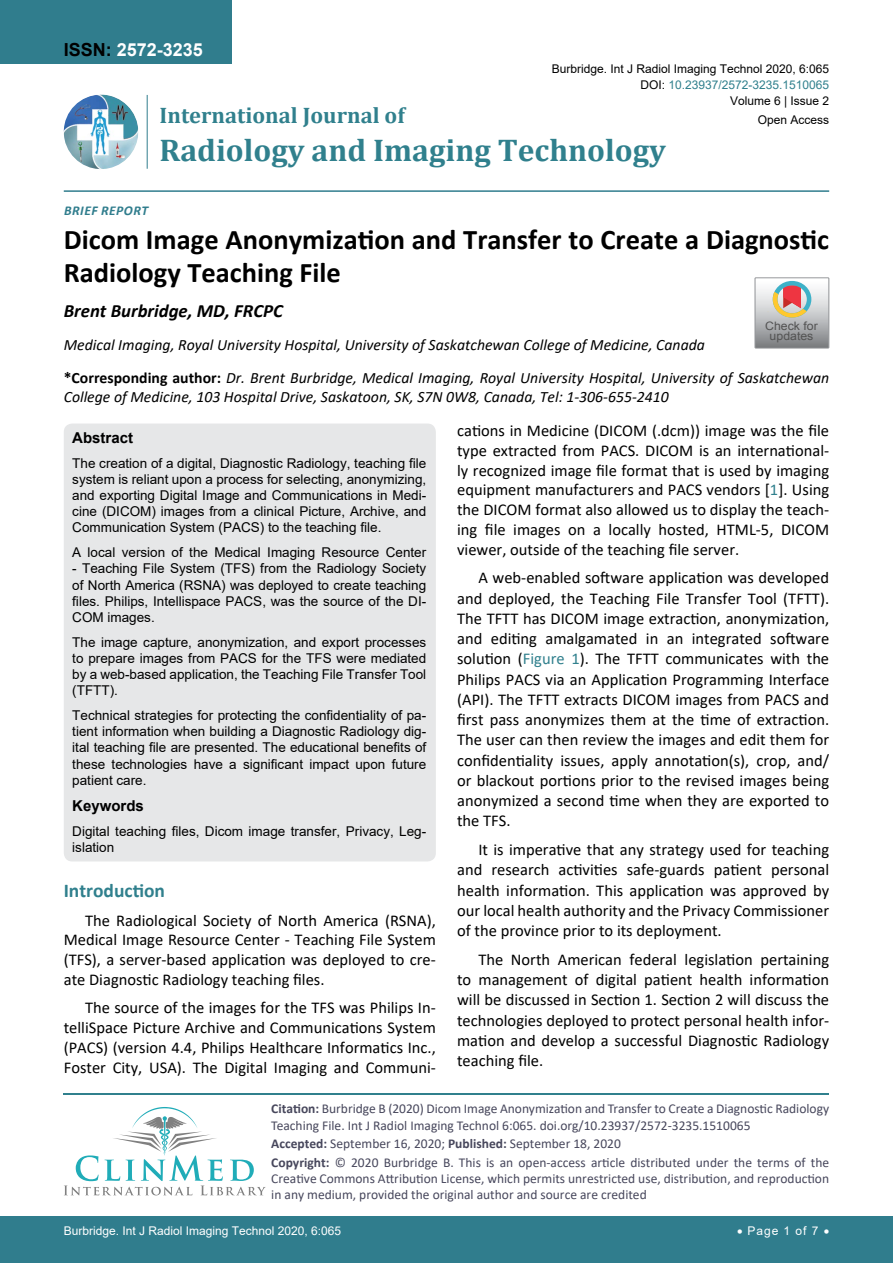
<style>
.page{position:relative;width:893px;height:1263px;background:#fff}
.page>*{position:absolute;margin:0;border:0;box-sizing:border-box;transform-origin:0 0}
.t1{font:700 31.5px "Cambria";color:#30808d}
.t2{font:700 28.5px/33px "Calibri";color:#000}
.t3{font:700 22.5px "Cambria";color:#30808d}
.t4{font:700 19.5px "Calibri";color:#30808d}
.t5{font:italic 700 18.75px "Calibri";color:#000}
.t6{font:700 18px "Arial";color:#fff}
.t7{font:16.5px/20.2px "Calibri";color:#000;text-align:justify}
.t8{font:italic 15.75px/33px "Calibri";color:#000}
.t9{font:700 15px "Arial";color:#000}
.t10{font:13.5px/16.2px "Arial";color:#000;text-align:justify}
.t11{font:13.5px/16.2px "Calibri";color:#47475c}
.t12{font:italic 700 13.5px "Calibri";letter-spacing:.04em;color:#307d8d}
.t13{font:12px "Arial";color:#000}
.t14{font:12px "Arial";color:#fff}
.t15{font:12px "Arial";color:#30808d}
.t16{font:11.7px/10.1px "Arial";color:#535353;text-align:center;scale:1.06 1}
.s1{color:#000}
.s2{font-weight:700;font-style:normal}
.s3{color:#30808d}
.s4{font-weight:700}
</style>
<div class="page">
<div style="left:0;top:1217px;width:893px;height:46px;background:#307d8d"></div>
<div style="left:0;top:0;width:231px;height:64px;background:#307d8d"></div>
<img style="left:64px;top:95px;width:74px;height:74px;border-radius:37px">
<hr style="left:147px;top:95px;width:1px;height:74px;background:#307d8d">
<hr style="left:64px;top:190px;width:765px;height:2px;background:#307d8d">
<hr style="left:64px;top:1093px;width:765px;height:2px;background:#30808d">
<svg style="left:64px;top:1107px;width:202px;height:88px"></svg>
<div style="left:64px;top:423px;width:372px;height:438px;background:#e6e7e8;border-radius:9px"></div>
<svg style="left:755px;top:278px;width:74px;height:70px;background:#bdb6b3"></svg>
<p class="t6" style="left:64px;top:37px;width:141px"><span class="s1">ISSN:</span> 2572-3235</p>
<p class="t13" style="left:552px;top:60px;width:279px">Burbridge. Int J Radiol Imaging Technol 2020, 6:065</p>
<p class="t13" style="left:730px;top:92px;width:101px">Volume 6 | Issue 2</p>
<p class="t15" style="left:640px;top:76px;width:190px"><span class="s1">DOI:</span> 10.23937/2572-3235.1510065</p>
<h3 class="t3" style="left:160px;top:100px;width:247px">International Journal of</h3>
<h1 class="t1" style="left:160px;top:128px;width:508px">Radiology and Imaging Technology</h1>
<p class="t13" style="left:758px;top:112px;width:73px">Open Access</p>
<p class="t12" style="left:64px;top:201px;width:86px">Brief Report</p>
<h2 class="t2" style="left:64px;top:223px;width:767px">Dicom Image Anonymization and Transfer to Create a Diagnostic<br>Radiology Teaching File</h2>
<p class="t5" style="left:64px;top:298px;width:221px">Brent Burbridge, MD, FRCPC</p>
<p class="t8" style="left:64px;top:328px;width:767px">Medical Imaging, Royal University Hospital, University of Saskatchewan College of Medicine, Canada<br><span class="s2">*Corresponding author:</span> Dr. Brent Burbridge, Medical Imaging, Royal University Hospital, University of Saskatchewan</p>
<p class="t8" style="left:64px;top:380px;width:606px">College of Medicine, 103 Hospital Drive, Saskatoon, SK, S7N 0W8, Canada, Tel: 1-306-655-2410</p>
<p class="t9" style="left:72px;top:427px;width:62px">Abstract</p>
<p class="t10" style="left:72px;top:455px;width:356px">The creation of a digital, Diagnostic Radiology, teaching file system is reliant upon a process for selecting, anonymizing, and exporting Digital Image and Communications in Medi&shy;cine (DICOM) images from a clinical Picture, Archive, and Communication System (PACS) to the teaching file.</p>
<p class="t10" style="left:72px;top:544px;width:355px">A local version of the Medical Imaging Resource Center</p>
<p class="t10" style="left:72px;top:560px;width:356px">- Teaching File System (TFS) from the Radiology Society of North America (RSNA) was deployed to create teaching files. Philips, Intellispace PACS, was the source of the DI-COM images.</p>
<p class="t10" style="left:72px;top:634px;width:355px">The image capture, anonymization, and export processes to prepare images from PACS for the TFS were mediated by a web-based application, the Teaching File Transfer Tool (TFTT).</p>
<p class="t10" style="left:72px;top:707px;width:355px">Technical strategies for protecting the confidentiality of pa&shy;tient information when building a Diagnostic Radiology dig&shy;ital teaching file are presented. The educational benefits of these technologies have a significant impact upon future patient care.</p>
<p class="t9" style="left:72px;top:795px;width:73px">Keywords</p>
<p class="t10" style="left:72px;top:823px;width:355px">Digital teaching files, Dicom image transfer, Privacy, Leg&shy;islation</p>
<p class="t16" style="left:765px;top:321px;width:51px">Check for updates</p>
<p class="t7" style="left:457px;top:420px;width:374px;line-height:19.8px">cations in Medicine (DICOM (.dcm)) image was the file type extracted from PACS. DICOM is an international&shy;ly recognized image file format that is used by imaging equipment manufacturers and PACS vendors [<span class="s3">1</span>]. Using the DICOM format also allowed us to display the teach&shy;ing file images on a locally hosted, HTML-5, DICOM viewer, outside of the teaching file server.</p>
<p class="t7" style="left:457px;top:567px;width:374px;text-indent:21px">A web-enabled software application was developed and deployed, the Teaching File Transfer Tool (TFTT).<br>The TFTT has DICOM image extraction, anonymization, and editing amalgamated in an integrated software solution (<span class="s3">Figure 1</span>). The TFTT communicates with the Philips PACS via an Application Programming Interface (API). The TFTT extracts DICOM images from PACS and first pass anonymizes them at the time of extraction.<br>The user can then review the images and edit them for confidentiality issues, apply annotation(s), crop, and/ or blackout portions prior to the revised images being anonymized a second time when they are exported to the TFS.</p>
<p class="t7" style="left:457px;top:839px;width:374px;text-indent:21px">It is imperative that any strategy used for teaching and research activities safe-guards patient personal health information. This application was approved by our local health authority and the Privacy Commissioner of the province prior to its deployment.</p>
<p class="t7" style="left:457px;top:949px;width:374px;text-indent:21px">The North American federal legislation pertaining to management of digital patient health information will be discussed in Section 1. Section 2 will discuss the technologies deployed to protect personal health infor&shy;mation and develop a successful Diagnostic Radiology teaching file.</p>
<p class="t4" style="left:64px;top:877px;width:103px">Introduction</p>
<p class="t7" style="left:64px;top:910px;width:374px;line-height:19.8px;text-indent:21px">The Radiological Society of North America (RSNA), Medical Image Resource Center - Teaching File System (TFS), a server-based application was deployed to cre&shy;ate Diagnostic Radiology teaching files.</p>
<p class="t7" style="left:64px;top:997px;width:374px;line-height:19.8px;text-indent:21px">The source of the images for the TFS was Philips In&shy;telliSpace Picture Archive and Communications System (PACS) (version 4.4, Philips Healthcare Informatics Inc., Foster City, USA). The Digital Imaging and Communi-</p>
<p class="t11" style="left:271px;top:1100px;width:559px"><span class="s4">Citation:</span> Burbridge B (2020) Dicom Image Anonymization and Transfer to Create a Diagnostic Radiology<br>Teaching File. Int J Radiol Imaging Technol 6:065. doi.org/10.23937/2572-3235.1510065</p>
<p class="t11" style="left:271px;top:1134px;width:559px;line-height:18.6px"><span class="s4">Accepted:</span> September 16, 2020; <span class="s4">Published:</span> September 18, 2020<br><span class="s4">Copyright:</span> © 2020 Burbridge B. This is an open-access article distributed under the terms of the</p>
<p class="t11" style="left:271px;top:1170px;width:559px">Creative Commons Attribution License, which permits unrestricted use, distribution, and reproduction in any medium, provided the original author and source are credited</p>
<p class="t14" style="left:64px;top:1223px;width:279px">Burbridge. Int J Radiol Imaging Technol 2020, 6:065</p>
<p class="t14" style="left:737px;top:1223px;width:94px">• Page 1 of 7 •</p>
</div>
